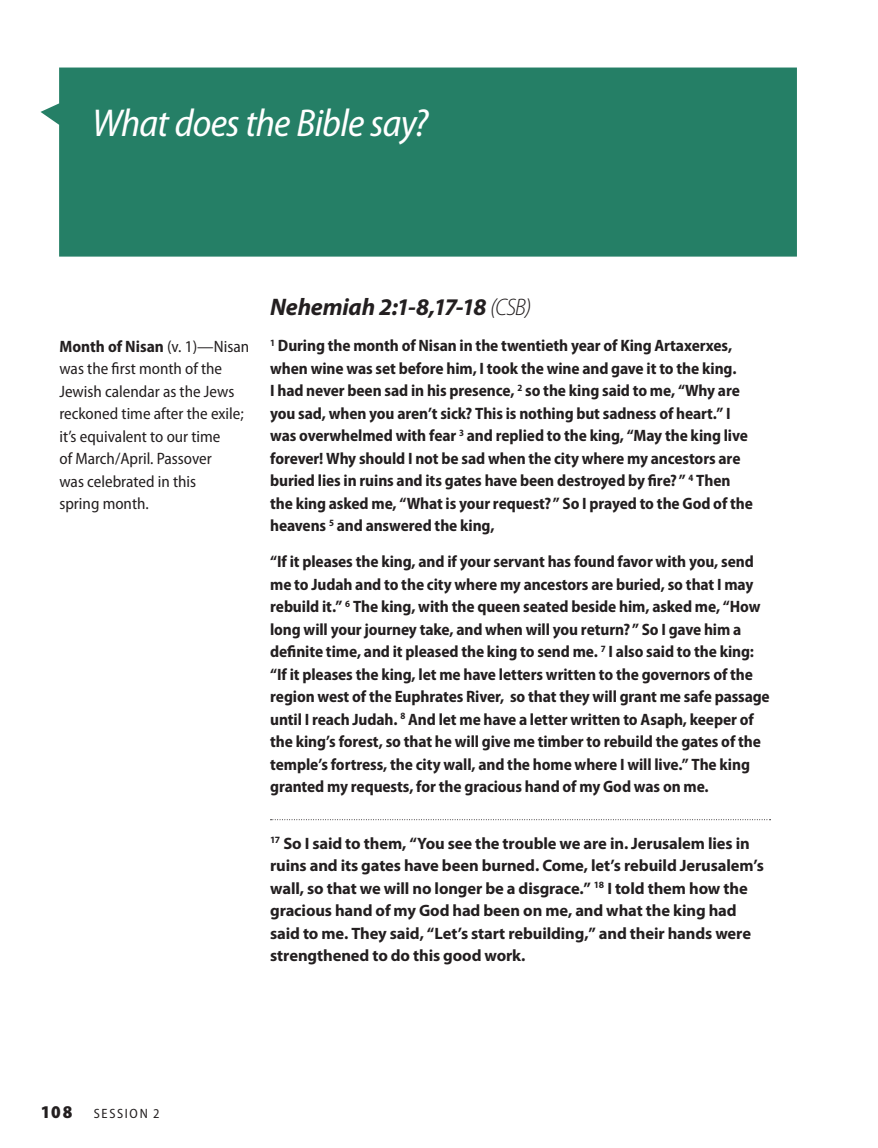
<style>
.page{position:relative;width:878px;height:1148px;background:#fff}
.page>*{position:absolute;margin:0;border:0;box-sizing:border-box;transform-origin:0 0}
.t1{font:italic semi-condensed 39px "Myriad Pro";letter-spacing:-.02em;color:#fff}
.t2{font:italic 700 24px "Myriad Pro";letter-spacing:-.01em;color:#231f20}
.t3{font:900 semi-condensed 18px "Myriad Pro";color:#231f20}
.t4{font:700 semi-condensed 16.5px/22.5px "Myriad Pro";letter-spacing:-.005em;color:#231f20}
.t5{font:700 16.5px/22.5px "Myriad Pro";letter-spacing:-.01em;color:#231f20}
.t6{font:semi-condensed 16.5px/22.5px "Myriad Pro";color:#231f20}
.t7{font:semi-condensed 13.5px "Myriad Pro";letter-spacing:.13em;color:#231f20}
.s1{font-weight:700}
.s2{font-weight:300;font-stretch:semi-condensed}
</style>
<div class="page">
<svg style="left:270px;top:819px;width:500px;height:1px"></svg>
<div style="left:41px;top:67px;width:756px;height:189px;background:#257f66"></div>
<h1 class="t1" style="left:92px;top:99px;width:337px">What does the Bible say?</h1>
<p class="t6" style="left:59px;top:335px;width:191px"><span class="s1">Month of Nisan</span> (v. 1)—Nisan was the first month of the<br>Jewish calendar as the Jews reckoned time after the exile; it’s equivalent to our time<br>of March/April. Passover<br>was celebrated in this<br>spring month.</p>
<h2 class="t2" style="left:270px;top:291px;width:263px">Nehemiah 2:1-8,17-18 <span class="s2">(CSB)</span></h2>
<p class="t4" style="left:270px;top:334px;width:484px"><sup>1</sup> During the month of Nisan in the twentieth year of King Artaxerxes, when wine was set before him, I took the wine and gave it to the king.<br>I had never been sad in his presence, <sup>2</sup> so the king said to me, “Why are you sad, when you aren’t sick? This is nothing but sadness of heart.” I was overwhelmed with fear <sup>3</sup> and replied to the king, “May the king live forever! Why should I not be sad when the city where my ancestors are buried lies in ruins and its gates have been destroyed by fire? ” <sup>4</sup> Then the king asked me, “What is your request? ” So I prayed to the God of the heavens <sup>5</sup> and answered the king,</p>
<p class="t4" style="left:270px;top:550px;width:501px">“If it pleases the king, and if your servant has found favor with you, send me to Judah and to the city where my ancestors are buried, so that I may rebuild it.” <sup>6</sup> The king, with the queen seated beside him, asked me, “How long will your journey take, and when will you return? ” So I gave him a definite time, and it pleased the king to send me. <sup>7</sup> I also said to the king: “If it pleases the king, let me have letters written to the governors of the region west of the Euphrates River, so that they will grant me safe passage until I reach Judah. <sup>8</sup> And let me have a letter written to Asaph, keeper of the king’s forest, so that he will give me timber to rebuild the gates of the temple’s fortress, the city wall, and the home where I will live.” The king granted my requests, for the gracious hand of my God was on me.</p>
<p class="t5" style="left:270px;top:831px;width:495px"><sup>17</sup> So I said to them, “You see the trouble we are in. Jerusalem lies in ruins and its gates have been burned. Come, let’s rebuild Jerusalem’s wall, so that we will no longer be a disgrace.” <sup>18</sup> I told them how the gracious hand of my God had been on me, and what the king had said to me. They said, “Let’s start rebuilding,” and their hands were strengthened to do this good work.</p>
<p class="t3" style="left:40px;top:1100px;width:33px">108</p>
<p class="t7" style="left:94px;top:1105px;width:67px">Sess ion 2</p>
</div>
